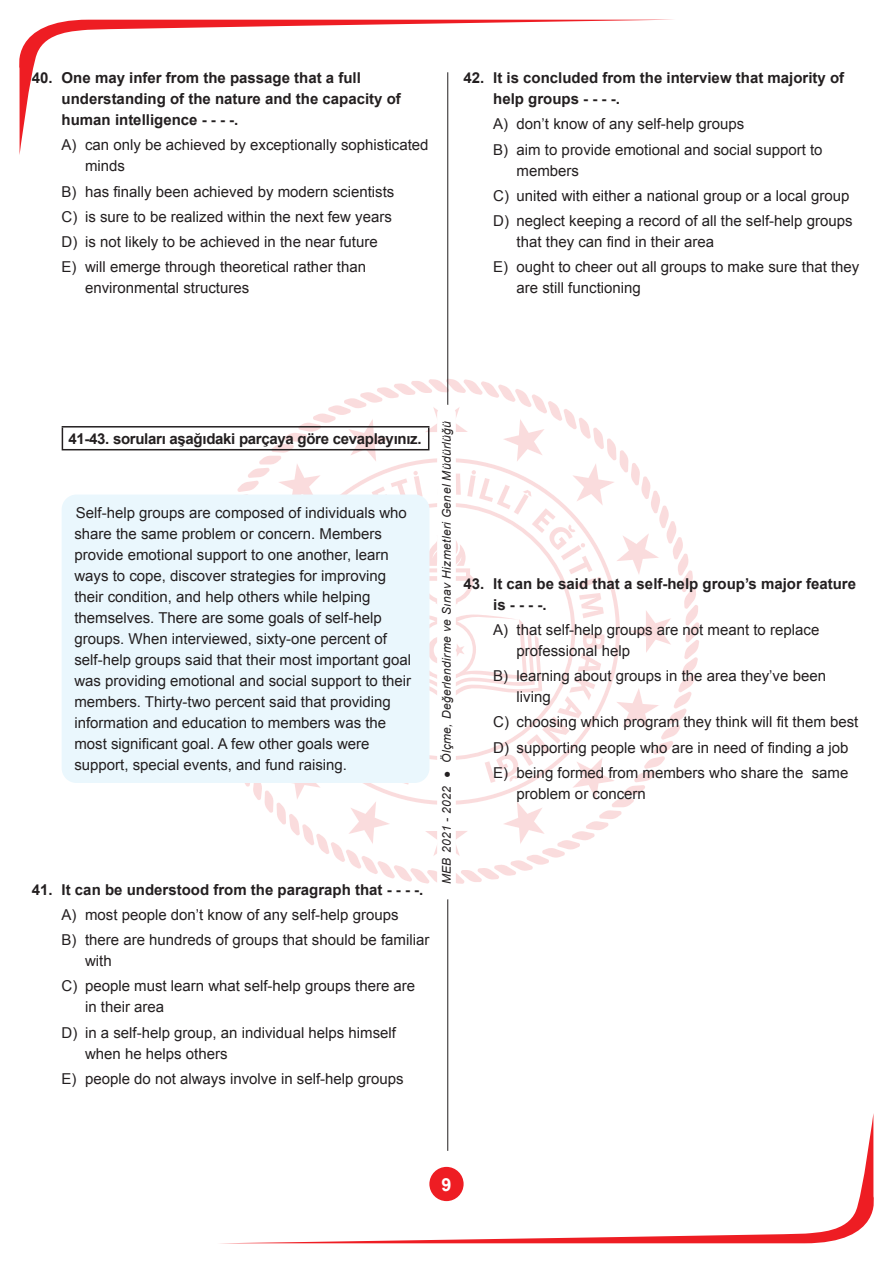
<style>
.page{position:relative;width:893px;height:1263px;background:#fff}
.page>*{position:absolute;margin:0;border:0;box-sizing:border-box;transform-origin:0 0}
.t1{font:700 18px "Arial";color:#fff}
.t2{font:15px/21px "Arial";color:#231f20}
.t3{font:700 15px/21px "Arial";color:#231f20}
.t4{font:700 15px "Arial";letter-spacing:-.02em;color:#231f20}
.t5{font:italic 12px "Arial";letter-spacing:.03em;color:#231f20}
</style>
<div class="page">
<svg style="left:19px;top:20px;width:633px;height:135px"></svg>
<svg style="left:242px;top:1113px;width:632px;height:130px"></svg>
<hr style="left:447px;top:72px;width:1px;height:1079px;background:#231f20">
<div style="left:437px;top:405px;width:19px;height:494px;background:#fff;border-radius:9px"></div>
<hr style="left:62px;top:426px;width:367px;height:1px;background:#231f20">
<svg style="left:62px;top:427px;width:1px;height:22px"></svg>
<svg style="left:194px;top:379px;width:505px;height:505px"></svg>
<hr style="left:62px;top:449px;width:367px;height:1px;background:#231f20">
<div style="left:62px;top:494px;width:367px;height:289px;background:#eaf7fd;border-radius:15px"></div>
<p class="t3" style="left:62px;top:68px;width:341px;text-indent:-30px">40. One may infer from the passage that a full understanding of the nature and the capacity of human intelligence - - - -.</p>
<p class="t2" style="left:85px;top:135px;width:345px;text-indent:-23px">A) can only be achieved by exceptionally sophisticated minds</p>
<p class="t2" style="left:62px;top:179px;width:334px;line-height:25.2px">B) has finally been achieved by modern scientists C) is sure to be realized within the next few years D) is not likely to be achieved in the near future E) will emerge through theoretical rather than</p>
<p class="t2" style="left:85px;top:278px;width:166px">environmental structures</p>
<p class="t3" style="left:493px;top:68px;width:352px;text-indent:-30px">42. It is concluded from the interview that majority of help groups - - - -.</p>
<p class="t2" style="left:493px;top:112px;width:331px;line-height:25.2px">A) don’t know of any self-help groups<br>B) aim to provide emotional and social support to</p>
<p class="t2" style="left:493px;top:158px;width:361px;line-height:25.2px;text-indent:23px">members<br>C) united with either a national group or a local group<br>D) neglect keeping a record of all the self-help groups</p>
<p class="t2" style="left:493px;top:229px;width:368px;line-height:25.2px;text-indent:23px">that they can find in their area<br>E) ought to cheer out all groups to make sure that they</p>
<p class="t2" style="left:517px;top:278px;width:126px">are still functioning</p>
<p class="t4" style="left:68px;top:429px;width:355px">41-43. soruları aşağıdaki parçaya göre cevaplayınız.</p>
<p class="t2" style="left:74px;top:503px;width:338px">Self-help groups are composed of individuals who share the same problem or concern. Members provide emotional support to one another, learn ways to cope, discover strategies for improving their condition, and help others while helping themselves. There are some goals of self-help groups. When interviewed, sixty-one percent of self-help groups said that their most important goal was providing emotional and social support to their members. Thirty-two percent said that providing information and education to members was the most significant goal. A few other goals were support, special events, and fund raising.</p>
<p class="t3" style="left:32px;top:879px;width:393px">41. It can be understood from the paragraph that - - - -.</p>
<p class="t2" style="left:62px;top:902px;width:369px;line-height:25.2px">A) most people don’t know of any self-help groups<br>B) there are hundreds of groups that should be familiar</p>
<p class="t2" style="left:62px;top:948px;width:355px;line-height:25.2px;text-indent:23px">with<br>C) people must learn what self-help groups there are</p>
<p class="t2" style="left:62px;top:994px;width:336px;line-height:25.2px;text-indent:23px">in their area<br>D) in a self-help group, an individual helps himself</p>
<p class="t2" style="left:62px;top:1041px;width:343px;line-height:25.2px;text-indent:23px">when he helps others<br>E) people do not always involve in self-help groups</p>
<p class="t5" style="left:439px;top:884px;width:465px;rotate:-90deg">MEB 2021 - 2022 ● Ölçme, Değerlendirme ve Sınav Hizmetleri Genel Müdürlüğü</p>
<p class="t3" style="left:493px;top:573px;width:364px;text-indent:-30px">43. It can be said that a self-help group’s major feature is - - - -.</p>
<p class="t2" style="left:517px;top:619px;width:304px;text-indent:-23px">A) that self-help groups are not meant to replace professional help</p>
<p class="t2" style="left:517px;top:665px;width:311px;text-indent:-23px">B) learning about groups in the area they’ve been living</p>
<p class="t2" style="left:493px;top:709px;width:367px;line-height:25.2px">C) choosing which program they think will fit them best<br>D) supporting people who are in need of finding a job<br>E) being formed from members who share the same</p>
<p class="t2" style="left:517px;top:783px;width:131px">problem or concern</p>
<p class="t1" style="left:441px;top:1172px;width:12px">9</p>
</div>
